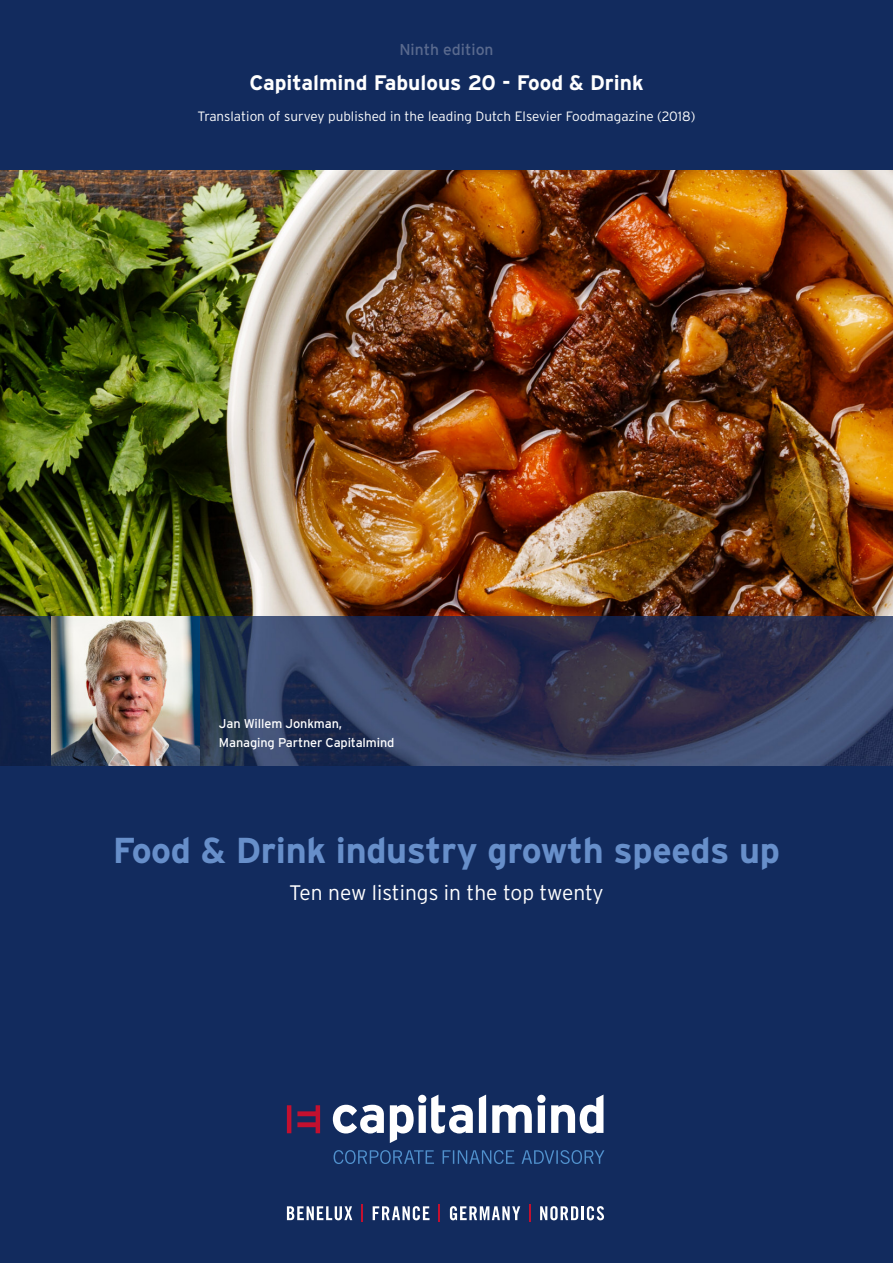
<style>
.page{position:relative;width:893px;height:1263px;background:#122b5e}
.page>*{position:absolute;margin:0;border:0;box-sizing:border-box;transform-origin:0 0}
.t1{font:700 36px "Interstate";letter-spacing:-.01em;color:#678fca}
.t2{font:700 21px "Interstate";color:#fff}
.t3{font:300 21px "Interstate";color:#fff}
.t4{font:15.75px "Interstate";color:#5a6a8e}
.t5{font:300 13.5px "Interstate";color:#fff}
.t6{font:12.75px/19.5px "Interstate";letter-spacing:-.01em;color:#fff}
</style>
<div class="page">
<img style="left:0;top:170px;width:893px;height:447px">
<img style="left:0;top:617px;width:893px;height:148px">
<svg style="left:333px;top:1094px;width:270px;height:49px"></svg>
<svg style="left:334px;top:1150px;width:270px;height:14px"></svg>
<svg style="left:287px;top:1105px;width:33px;height:28px"></svg>
<svg style="left:287px;top:1206px;width:65px;height:14px"></svg>
<svg style="left:361px;top:1204px;width:2px;height:18px"></svg>
<svg style="left:373px;top:1206px;width:56px;height:14px"></svg>
<svg style="left:438px;top:1204px;width:2px;height:18px"></svg>
<svg style="left:450px;top:1206px;width:70px;height:14px"></svg>
<svg style="left:529px;top:1204px;width:2px;height:18px"></svg>
<svg style="left:540px;top:1206px;width:38px;height:14px"></svg>
<hr style="left:581px;top:1206px;width:3px;height:14px;background:#fff">
<svg style="left:587px;top:1206px;width:17px;height:14px"></svg>
<img style="left:51px;top:617px;width:149px;height:148px">
<p class="t4" style="left:399px;top:40px;width:96px">Ninth edition</p>
<h2 class="t2" style="left:249px;top:71px;width:396px">Capitalmind Fabulous 20 - Food &amp; Drink</h2>
<p class="t5" style="left:198px;top:109px;width:499px">Translation of survey published in the leading Dutch Elsevier Foodmagazine (2018)</p>
<p class="t6" style="left:219px;top:714px;width:177px">Jan Willem Jonkman,<br>Managing Partner Capitalmind</p>
<h1 class="t1" style="left:113px;top:829px;width:669px">Food &amp; Drink industry growth speeds up</h1>
<h2 class="t3" style="left:289px;top:881px;width:316px">Ten new listings in the top twenty</h2>
</div>
